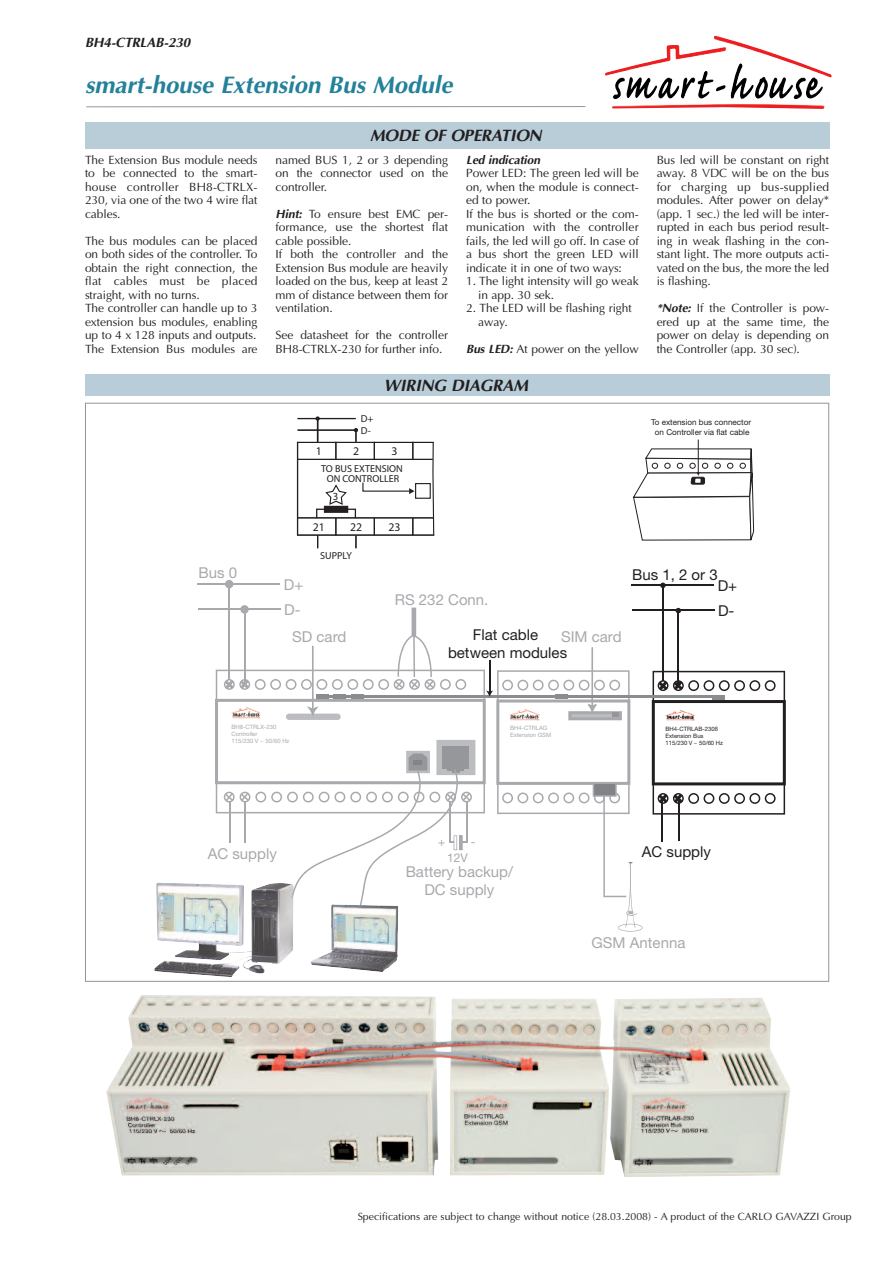
<style>
.page{position:relative;width:893px;height:1263px;background:#fff}
.page>*{position:absolute;margin:0;border:0;box-sizing:border-box;transform-origin:0 0}
.t1{font:italic 700 24px "Optima";color:#23819a}
.t2{font:italic 700 16.5px "Optima";letter-spacing:-.01em;color:#231f20}
.t3{font:15px/25px "Helvetica Neue";color:#a8a9ad}
.t4{font:15px/25px "Helvetica Neue";color:#231f20}
.t5{font:italic 700 13.5px "Optima";letter-spacing:-.005em;color:#231f20}
.t6{font:12px/13.5px "Optima";letter-spacing:-.005em;color:#231f20}
.t7{font:italic 700 12px "Optima";letter-spacing:-.005em;color:#231f20}
.t8{font:12px "Helvetica Neue";color:#a8a9ad}
.t9{font:11.7px "Myriad Pro";color:#231f20}
.t10{font:10.95px "Myriad Pro";color:#231f20}
.t11{font:10.5px "Optima";color:#231f20}
.t12{font:10.2px/10.2px "Myriad Pro";color:#231f20;text-align:center}
.t13{font:8.1px/9.8px "Helvetica Neue";color:#231f20;text-align:center}
.t14{font:6px/7.2px "Helvetica Neue";color:#a8a9ad}
.t15{font:6px/7.2px "Helvetica Neue";color:#231f20}
.s1{font-weight:700;font-style:italic}
</style>
<div class="page">
<img style="left:605px;top:36px;width:227px;height:73px">
<hr style="left:86px;top:106px;width:499px;height:1px;background:#939598">
<hr style="left:298px;top:459px;width:135px;height:1px;background:#231f20">
<hr style="left:298px;top:517px;width:135px;height:1px;background:#231f20">
<hr style="left:297px;top:442px;width:1px;height:93px;background:#231f20">
<svg style="left:374px;top:443px;width:1px;height:16px"></svg>
<svg style="left:412px;top:443px;width:1px;height:16px"></svg>
<svg style="left:354px;top:428px;width:4px;height:14px"></svg>
<hr style="left:298px;top:429px;width:58px;height:2px;background:#231f20">
<svg style="left:316px;top:416px;width:4px;height:26px"></svg>
<svg style="left:335px;top:443px;width:1px;height:16px"></svg>
<hr style="left:298px;top:442px;width:136px;height:1px;background:#231f20">
<hr style="left:298px;top:534px;width:136px;height:2px;background:#231f20">
<svg style="left:432px;top:441px;width:2px;height:95px"></svg>
<hr style="left:298px;top:418px;width:58px;height:1px;background:#231f20">
<div style="left:415px;top:483px;width:16px;height:16px;border:1px solid #231f20"></div>
<svg style="left:315px;top:482px;width:99px;height:66px"></svg>
<div style="left:85px;top:375px;width:744px;height:21px;background:#b9cdd9"></div>
<svg style="left:652px;top:671px;width:134px;height:144px"></svg>
<hr style="left:229px;top:584px;width:1px;height:96px;background:#a8a9ad">
<hr style="left:198px;top:583px;width:82px;height:1px;background:#a8a9ad">
<hr style="left:199px;top:608px;width:82px;height:1px;background:#a8a9ad">
<svg style="left:225px;top:580px;width:8px;height:8px"></svg>
<hr style="left:662px;top:585px;width:2px;height:96px;background:#231f20">
<hr style="left:678px;top:611px;width:1px;height:73px;background:#231f20">
<hr style="left:631px;top:584px;width:83px;height:1px;background:#231f20">
<hr style="left:632px;top:609px;width:83px;height:2px;background:#231f20">
<svg style="left:660px;top:583px;width:6px;height:5px"></svg>
<svg style="left:676px;top:608px;width:5px;height:5px"></svg>
<hr style="left:661px;top:801px;width:2px;height:40px;background:#231f20">
<hr style="left:678px;top:800px;width:2px;height:41px;background:#231f20">
<img style="left:154px;top:882px;width:93px;height:95px">
<img style="left:247px;top:932px;width:46px;height:42px">
<img style="left:310px;top:932px;width:88px;height:40px">
<hr style="left:711px;top:695px;width:13px;height:4px;background:#8a8c8f">
<hr style="left:322px;top:696px;width:391px;height:2px;background:#8a8c8f">
<svg style="left:215px;top:605px;width:428px;height:327px"></svg>
<svg style="left:632px;top:439px;width:122px;height:101px"></svg>
<img style="left:106px;top:995px;width:684px;height:182px">
<div style="left:85px;top:122px;width:744px;height:27px;background:#b9cdd9"></div>
<p class="t5" style="left:85px;top:34px;width:107px">BH4-CTRLAB-230</p>
<h1 class="t1" style="left:85px;top:71px;width:369px">smart-house Extension Bus Module</h1>
<p class="t6" style="left:85px;top:153px;width:174px;text-align:justify">The Extension Bus module needs to be connected to the smart&shy;house controller BH8-CTRLX-230, via one of the two 4 wire flat cables.</p>
<p class="t6" style="left:85px;top:234px;width:174px">The bus modules can be placed on both sides of the controller. To obtain the right connection, the flat cables must be placed straight, with no turns.<br>The controller can handle up to 3 extension bus modules, enabling up to 4 x 128 inputs and outputs.<br>The Extension Bus modules are</p>
<p class="t3" style="left:198px;top:562px;width:40px">Bus 0</p>
<h2 class="t2" style="left:370px;top:125px;width:173px">MODE OF OPERATION</h2>
<p class="t6" style="left:276px;top:153px;width:174px;text-align:justify">named BUS 1, 2 or 3 depending on the connector used on the controller.</p>
<p class="t6" style="left:276px;top:207px;width:174px"><span class="s1">Hint:</span> To ensure best EMC per&shy;formance, use the shortest flat cable possible.<br>If both the controller and the<br>Extension Bus module are heavily loaded on the bus, keep at least 2 mm of distance between them for ventilation.</p>
<p class="t6" style="left:276px;top:328px;width:174px">See datasheet for the controller<br>BH8-CTRLX-230 for further info.</p>
<p class="t7" style="left:466px;top:152px;width:76px">Led indication</p>
<p class="t6" style="left:466px;top:166px;width:174px">Power LED: The green led will be on, when the module is connect&shy;ed to power.<br>If the bus is shorted or the com&shy;munication with the controller fails, the led will go off. In case of a bus short the green LED will indicate it in one of two ways:</p>
<p class="t6" style="left:478px;top:274px;width:162px;text-indent:-12px">1. The light intensity will go weak in app. 30 sek.</p>
<p class="t6" style="left:478px;top:301px;width:155px;text-indent:-12px">2. The LED will be flashing right away.</p>
<p class="t6" style="left:466px;top:342px;width:174px"><span class="s1">Bus LED:</span> At power on the yellow</p>
<p class="t12" style="left:361px;top:414px;width:14px;line-height:11.6px;text-align:left">D+<br>D-</p>
<h2 class="t2" style="left:384px;top:375px;width:146px">WIRING DIAGRAM</h2>
<p class="t9" style="left:316px;top:446px;width:8px">1</p>
<p class="t9" style="left:353px;top:446px;width:8px">2</p>
<p class="t9" style="left:391px;top:446px;width:8px">3</p>
<p class="t12" style="left:321px;top:464px;width:83px">TO BUS EXTENSION<br>ON CONTROLLER</p>
<p class="t10" style="left:333px;top:492px;width:7px">3</p>
<p class="t9" style="left:313px;top:522px;width:14px">21</p>
<p class="t9" style="left:350px;top:522px;width:14px">22</p>
<p class="t9" style="left:388px;top:522px;width:14px">23</p>
<p class="t12" style="left:320px;top:551px;width:33px">SUPPLY</p>
<p class="t6" style="left:657px;top:153px;width:174px;text-align:justify">Bus led will be constant on right away. 8 VDC will be on the bus for charging up bus-supplied modules. After power on delay* (app. 1 sec.) the led will be inter&shy;rupted in each bus period result&shy;ing in weak flashing in the con&shy;stant light. The more outputs acti&shy;vated on the bus, the more the led is flashing.</p>
<p class="t6" style="left:657px;top:301px;width:174px;text-align:justify"><span class="s1">*Note:</span> If the Controller is pow&shy;ered up at the same time, the power on delay is depending on the Controller (app. 30 sec).</p>
<p class="t13" style="left:651px;top:418px;width:102px">To extension bus connector on Controller via flat cable</p>
<p class="t3" style="left:284px;top:574px;width:21px">D+<br>D-</p>
<p class="t3" style="left:292px;top:626px;width:56px">SD card</p>
<p class="t3" style="left:395px;top:589px;width:95px">RS 232 Conn.</p>
<p class="t4" style="left:448px;top:627px;width:121px;line-height:18px;text-align:center">Flat cable between modules</p>
<p class="t3" style="left:561px;top:626px;width:62px">SIM card</p>
<p class="t4" style="left:632px;top:563px;width:87px">Bus 1, 2 or 3</p>
<p class="t4" style="left:718px;top:575px;width:21px">D+<br>D-</p>
<p class="t14" style="left:232px;top:723px;width:59px">BH8-CTRLX-230<br>Controller<br>115/230 V ~ 50/60 Hz</p>
<p class="t15" style="left:665px;top:726px;width:59px">BH4-CTRLAB-230ß<br>Extension Bus<br>115/230 V ~ 50/60 Hz</p>
<p class="t14" style="left:510px;top:725px;width:43px">BH4-CTRLAG<br>Extension GSM</p>
<p class="t8" style="left:438px;top:837px;width:9px">+</p>
<p class="t8" style="left:471px;top:837px;width:6px">-</p>
<p class="t3" style="left:208px;top:842px;width:71px">AC supply</p>
<p class="t4" style="left:642px;top:841px;width:71px">AC supply</p>
<p class="t8" style="left:447px;top:853px;width:22px">12V</p>
<p class="t3" style="left:406px;top:864px;width:109px;line-height:18px;text-align:center">Battery backup/<br>DC supply</p>
<p class="t3" style="left:591px;top:931px;width:95px">GSM Antenna</p>
<p class="t11" style="left:358px;top:1210px;width:495px">Specifications are subject to change without notice (28.03.2008) - A product of the CARLO GAVAZZI Group</p>
</div>
